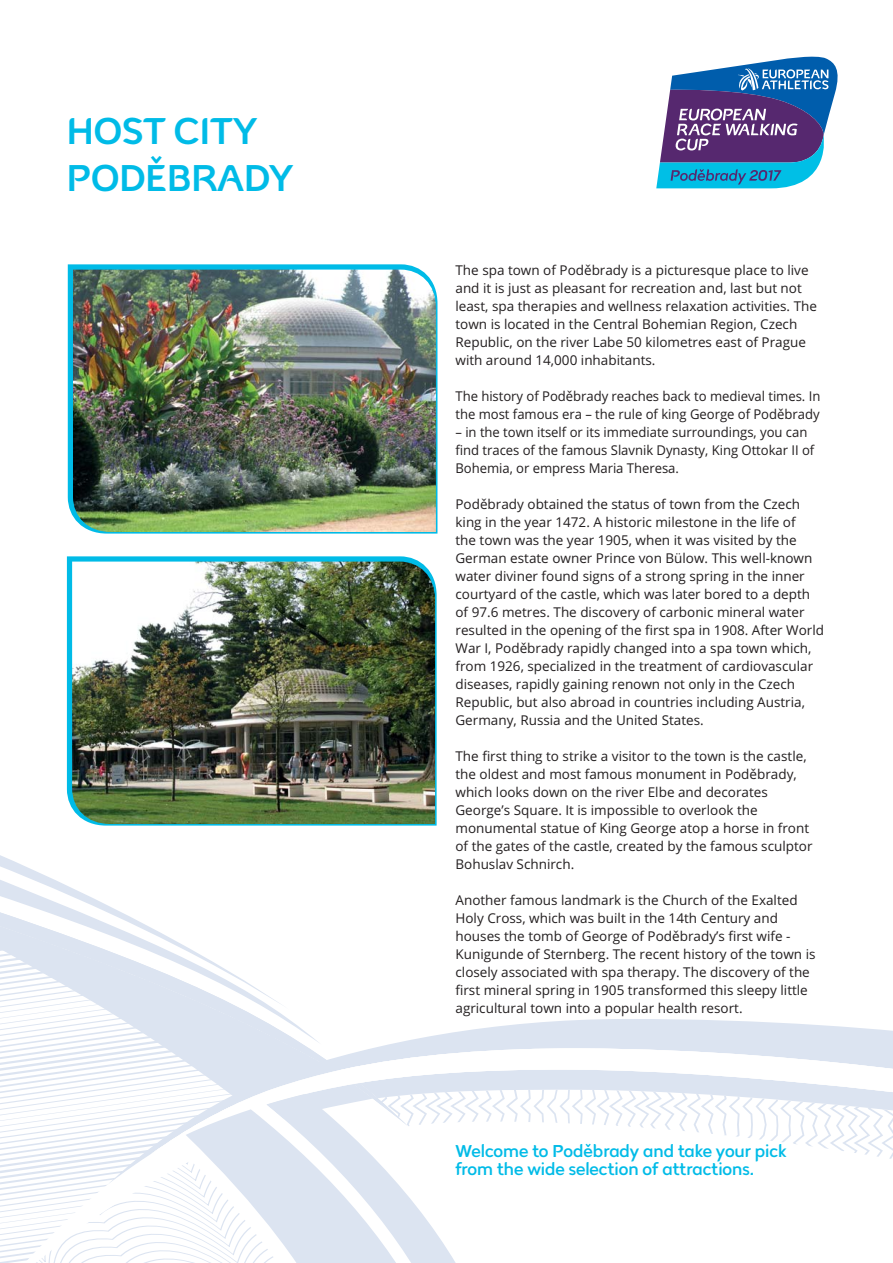
<style>
.page{position:relative;width:893px;height:1263px;background:#fff}
.page>*{position:absolute;margin:0;border:0;box-sizing:border-box;transform-origin:0 0}
.t1{font:39px/46.8px "Tracks";color:#00bbe7}
.t2{font:18px/18px "Tracks";color:#00bbe7}
.t3{font:13.5px/18px "Open Sans";color:#231f20}
</style>
<div class="page">
<svg style="left:0;top:1126px;width:31px;height:137px"></svg>
<svg style="left:0;top:825px;width:289px;height:60px"></svg>
<svg style="left:0;top:885px;width:287px;height:238px"></svg>
<svg style="left:108px;top:1018px;width:785px;height:51px;fill:#dce4f1"></svg>
<svg style="left:150px;top:1048px;width:743px;height:21px"></svg>
<svg style="left:31px;top:1069px;width:862px;height:194px"></svg>
<svg style="left:186px;top:1109px;width:307px;height:154px"></svg>
<svg style="left:656px;top:56px;width:182px;height:133px"></svg>
<img style="left:68px;top:264px;width:369px;height:270px">
<img style="left:67px;top:556px;width:370px;height:269px">
<h1 class="t1" style="left:67px;top:111px;width:228px">HOST CITY<br>PODĚBRADY</h1>
<p class="t3" style="left:455px;top:262px;width:363px">The spa town of Poděbrady is a picturesque place to live and it is just as pleasant for recreation and, last but not least, spa therapies and wellness relaxation activities. The town is located in the Central Bohemian Region, Czech Republic, on the river Labe 50 kilometres east of Prague with around 14,000 inhabitants.</p>
<p class="t3" style="left:455px;top:388px;width:366px">The history of Poděbrady reaches back to medieval times. In the most famous era – the rule of king George of Poděbrady</p>
<p class="t3" style="left:455px;top:424px;width:360px">– in the town itself or its immediate surroundings, you can find traces of the famous Slavnik Dynasty, King Ottokar II of<br>Bohemia, or empress Maria Theresa.</p>
<p class="t3" style="left:455px;top:496px;width:370px">Poděbrady obtained the status of town from the Czech king in the year 1472. A historic milestone in the life of<br>the town was the year 1905, when it was visited by the German estate owner Prince von Bülow. This well-known water diviner found signs of a strong spring in the inner courtyard of the castle, which was later bored to a depth of 97.6 metres. The discovery of carbonic mineral water resulted in the opening of the first spa in 1908. After World War I, Poděbrady rapidly changed into a spa town which, from 1926, specialized in the treatment of cardiovascular diseases, rapidly gaining renown not only in the Czech Republic, but also abroad in countries including Austria, Germany, Russia and the United States.</p>
<p class="t3" style="left:455px;top:748px;width:359px">The first thing to strike a visitor to the town is the castle, the oldest and most famous monument in Poděbrady, which looks down on the river Elbe and decorates George’s Square. It is impossible to overlook the monumental statue of King George atop a horse in front of the gates of the castle, created by the famous sculptor Bohuslav Schnirch.</p>
<p class="t3" style="left:455px;top:892px;width:362px">Another famous landmark is the Church of the Exalted Holy Cross, which was built in the 14th Century and houses the tomb of George of Poděbrady’s first wife - Kunigunde of Sternberg. The recent history of the town is closely associated with spa therapy. The discovery of the first mineral spring in 1905 transformed this sleepy little agricultural town into a popular health resort.</p>
<h2 class="t2" style="left:455px;top:1144px;width:333px">Welcome to Poděbrady and take your pick from the wide selection of attractions.</h2>
</div>
